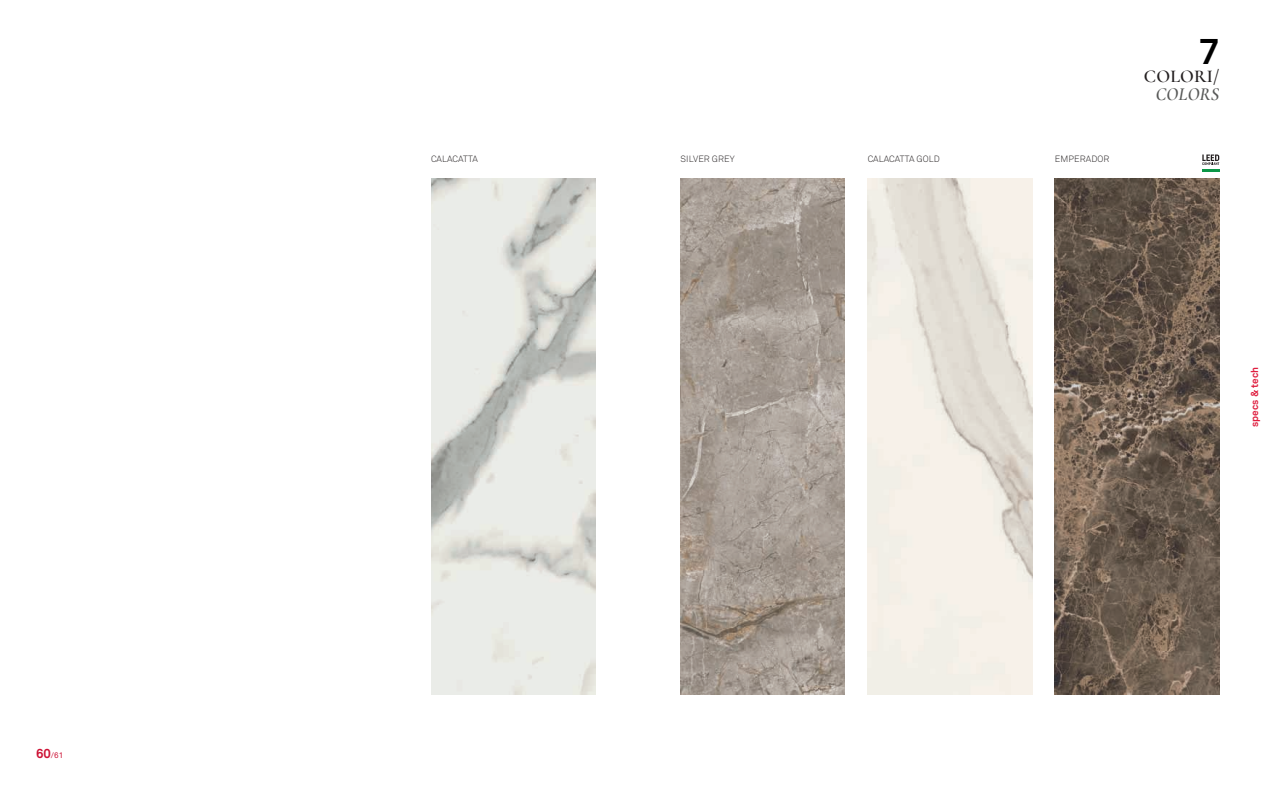
<style>
.page{position:relative;width:1276px;height:794px;background:#fff}
.page>*{position:absolute;margin:0;border:0;box-sizing:border-box;transform-origin:0 0}
.t1{font:700 36px "Akkurat Std";color:#000}
.t2{font:600 18px "Cormorant Garamond";letter-spacing:.01em;color:#231f20}
.t3{font:italic 600 18px "Cormorant Garamond";letter-spacing:.01em;color:#575857}
.t4{font:700 10px "Akkurat Std";color:#df1e3f}
.t5{font:300 9px "Akkurat Std";letter-spacing:.01em;color:#231f20}
.t6{font:8px "Akkurat Std";color:#cd1235}
.s1{font-weight:700;font-size:13px}
</style>
<div class="page">
<img style="left:680px;top:179px;width:165px;height:515px">
<img style="left:867px;top:179px;width:165px;height:515px">
<img style="left:1054px;top:179px;width:165px;height:515px">
<img style="left:431px;top:179px;width:164px;height:515px">
<svg style="left:1202px;top:154px;width:17px;height:17px"></svg>
<p class="t6" style="left:36px;top:750px;width:29px"><span class="s1">60</span>/61</p>
<p class="t5" style="left:431px;top:153px;width:48px">CALACATTA</p>
<p class="t5" style="left:680px;top:153px;width:56px">SILVER GREY</p>
<p class="t5" style="left:867px;top:153px;width:74px">CALACATTA GOLD</p>
<p class="t5" style="left:1055px;top:153px;width:56px">EMPERADOR</p>
<h1 class="t1" style="left:1198px;top:29px;width:22px">7</h1>
<h2 class="t2" style="left:1144px;top:65px;width:77px">COLORI/</h2>
<h2 class="t3" style="left:1155px;top:84px;width:65px">COLORS</h2>
<p class="t4" style="left:1248px;top:427px;width:61px;rotate:-90deg">specs &amp; tech</p>
</div>
